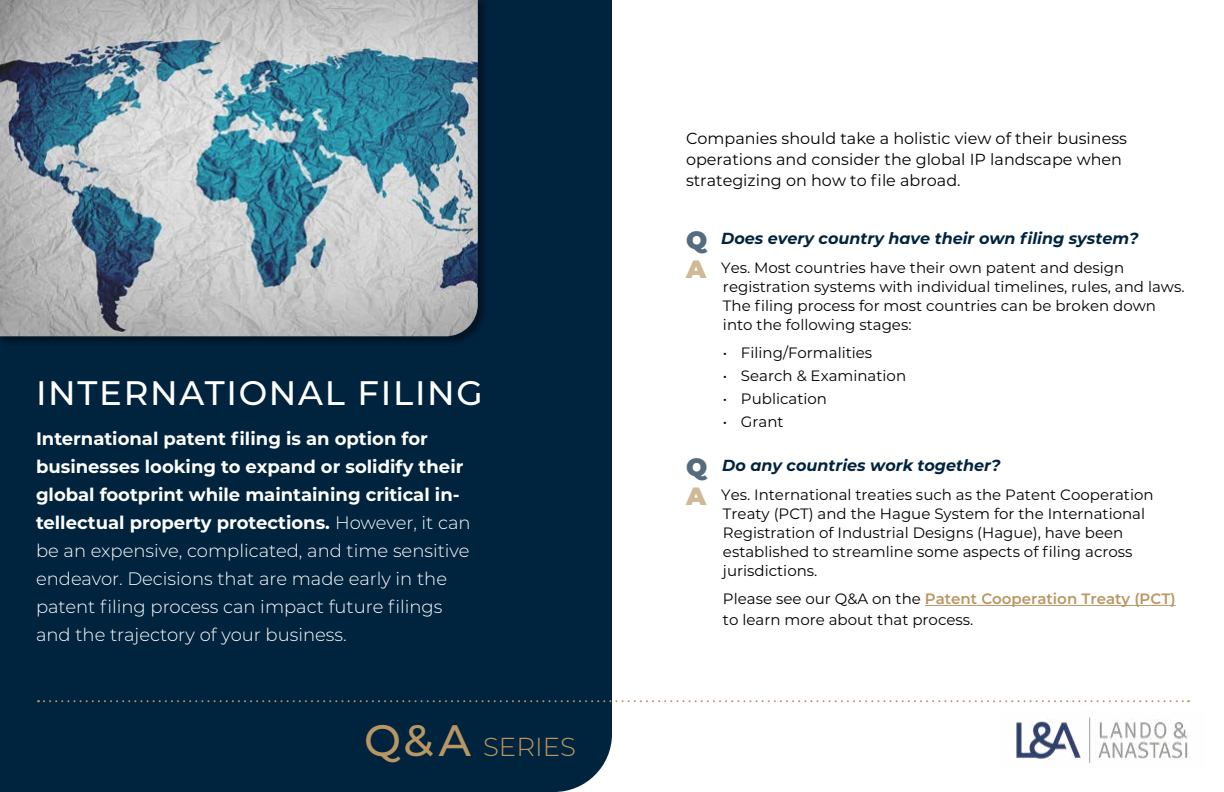
<style>
.page{position:relative;width:1224px;height:792px;background:#fff}
.page>*{position:absolute;margin:0;border:0;box-sizing:border-box;transform-origin:0 0}
.t1{font:500 34px "Montserrat";letter-spacing:.05em;color:#fff}
.t2{font:300 26px "Montserrat";color:#b99763}
.t3{font:300 18px/28px "Montserrat";color:#fff}
.t4{font:16px/21px "Montserrat";color:#000}
.t5{font:italic 700 16px "Montserrat";color:#00233e}
.t6{font:15px/19px "Montserrat";color:#000}
.s1{font-weight:700}
.s2{font-weight:500;font-size:44px}
.s3{font-weight:900;font-style:normal;font-size:25px;color:#546c7e}
.s4{font-weight:900;font-size:25px;color:#d0b996}
.s5{font-weight:600;color:#b99763}
</style>
<div class="page">
<img style="left:1016px;top:716px;width:174px;height:49px">
<div style="left:0;top:0;width:612px;height:792px;background:#00233e"></div>
<svg style="left:38px;top:700px;width:1151px;height:2px"></svg>
<hr style="left:925px;top:605px;width:251px;height:1px;background:#b99763">
<div style="left:0;top:0;width:488px;height:346px;background:#000;opacity:.4"></div>
<img style="left:0;top:0;width:478px;height:336px">
<h1 class="t1" style="left:36px;top:369px;width:448px">INTERNATIONAL FILING</h1>
<p class="t3" style="left:36px;top:424px;width:436px"><span class="s1">International patent filing is an option for businesses looking to expand or solidify their global footprint while maintaining critical in&shy;tellectual property protections.</span> However, it can be an expensive, complicated, and time sensitive endeavor. Decisions that are made early in the patent filing process can impact future filings and the trajectory of your business.</p>
<h2 class="t2" style="left:364px;top:729px;width:213px"><span class="s2">Q&amp;A</span> SERIES</h2>
<p class="t4" style="left:686px;top:127px;width:443px">Companies should take a holistic view of their business operations and consider the global IP landscape when strategizing on how to file abroad.</p>
<p class="t5" style="left:686px;top:227px;width:454px"><span class="s3">Q</span> Does every country have their own filing system?</p>
<p class="t6" style="left:723px;top:258px;width:463px;text-indent:-37px"><span class="s4">A</span> Yes. Most countries have their own patent and design registration systems with individual timelines, rules, and laws.<br>The filing process for most countries can be broken down into the following stages:</p>
<p class="t6" style="left:723px;top:343px;width:151px">• Filing/Formalities</p>
<p class="t6" style="left:723px;top:366px;width:185px">• Search &amp; Examination</p>
<p class="t6" style="left:723px;top:389px;width:106px">• Publication</p>
<p class="t6" style="left:723px;top:412px;width:62px">• Grant</p>
<p class="t5" style="left:686px;top:454px;width:316px"><span class="s3">Q</span> Do any countries work together?</p>
<p class="t6" style="left:723px;top:485px;width:432px;text-indent:-37px"><span class="s4">A</span> Yes. International treaties such as the Patent Cooperation Treaty (PCT) and the Hague System for the International Registration of Industrial Designs (Hague), have been established to streamline some aspects of filing across jurisdictions.</p>
<p class="t6" style="left:723px;top:588px;width:454px;line-height:21px">Please see our Q&amp;A on the <span class="s5">Patent Cooperation Treaty (PCT) </span>to learn more about that process.</p>
</div>
